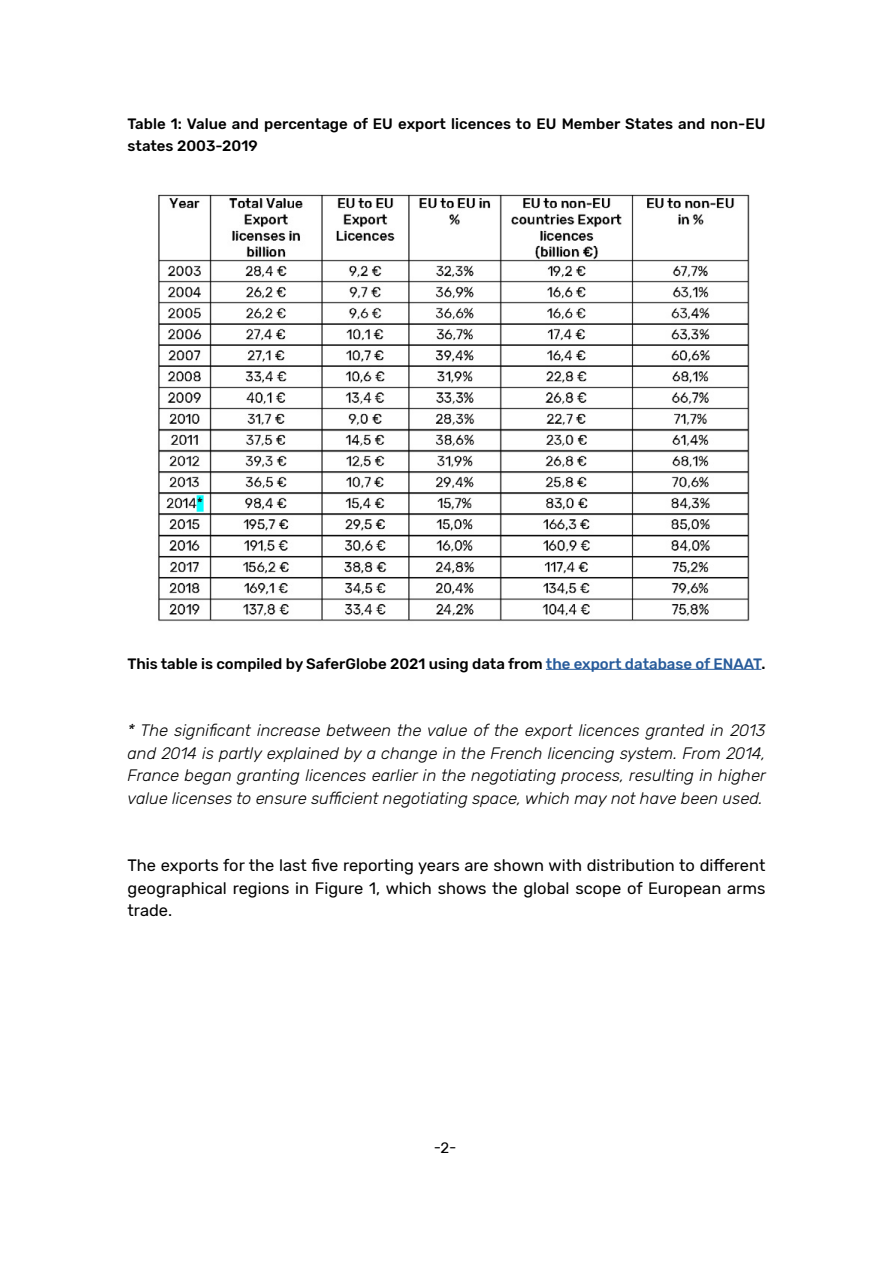
<style>
.page{position:relative;width:893px;height:1263px;background:#fff}
.page>*{position:absolute;margin:0;border:0;box-sizing:border-box;transform-origin:0 0}
.t1{font:italic 300 16.5px/22.5px "Rubik";color:#000;text-align:justify}
.t2{font:16.5px/22.5px "Rubik";color:#000;text-align:justify}
.t3{font:500 15px/22.5px "Rubik";color:#000}
.t4{font:15px "Rubik";color:#000}
.s1{color:#275b9b}
</style>
<div class="page">
<hr style="left:546px;top:669px;width:215px;height:1px;background:#275b9b">
<img style="left:158px;top:194px;width:592px;height:428px">
<p class="t3" style="left:128px;top:113px;width:639px">Table 1: Value and percentage of EU export licences to EU Member States and non-EU states 2003-2019</p>
<p class="t3" style="left:128px;top:652px;width:639px">This table is compiled by SaferGlobe 2021 using data from <span class="s1">the export database of ENAAT</span>.</p>
<p class="t1" style="left:128px;top:719px;width:640px">* The significant increase between the value of the export licences granted in 2013 and 2014 is partly explained by a change in the French licencing system. From 2014, France began granting licences earlier in the negotiating process, resulting in higher value licenses to ensure sufficient negotiating space, which may not have been used.</p>
<p class="t2" style="left:128px;top:854px;width:639px">The exports for the last five reporting years are shown with distribution to different geographical regions in Figure 1, which shows the global scope of European arms trade.</p>
<p class="t4" style="left:434px;top:1139px;width:24px">-2-</p>
</div>
